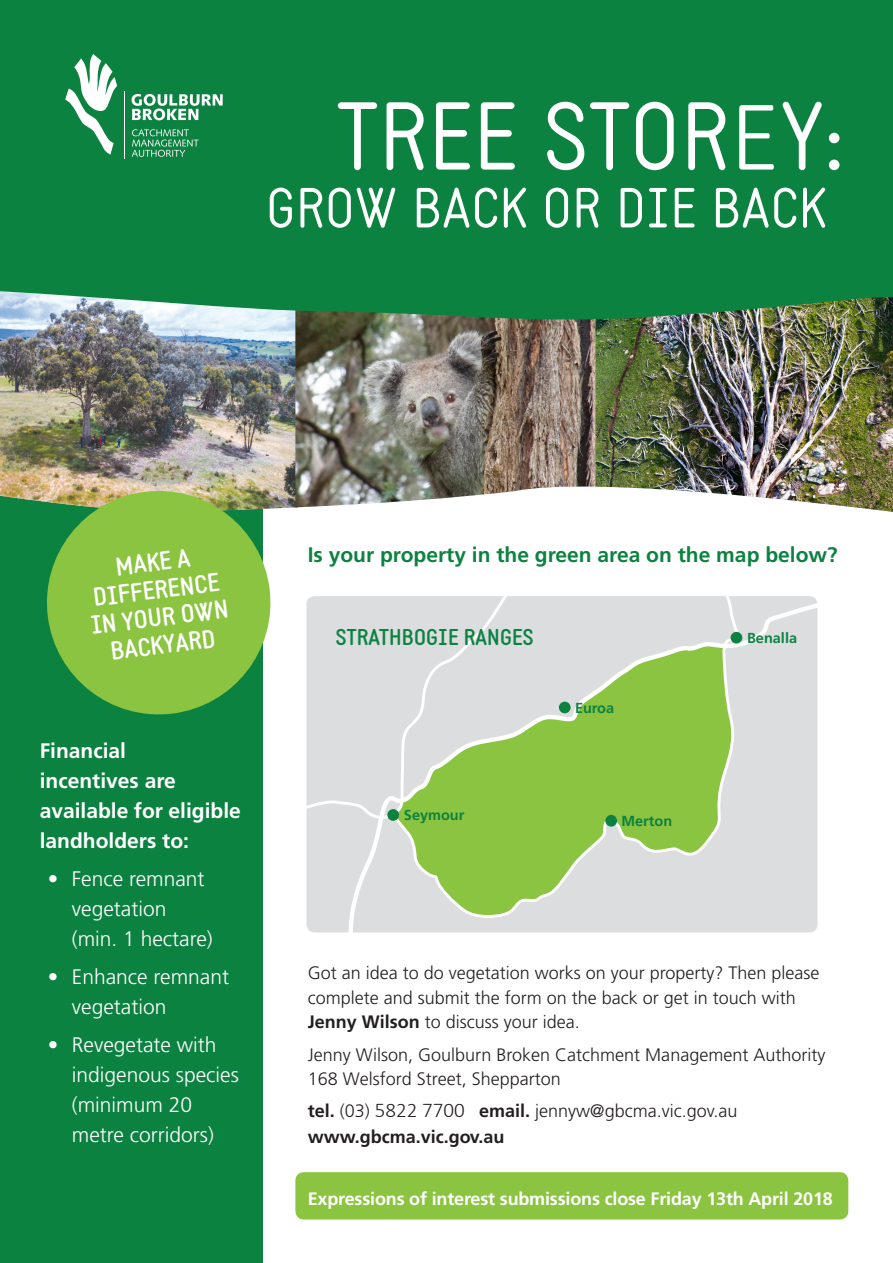
<style>
.page{position:relative;width:893px;height:1263px;background:#fff}
.page>*{position:absolute;margin:0;border:0;box-sizing:border-box;transform-origin:0 0}
.t1{font:94.5px "Static";color:#fff}
.t2{font:55.5px "Static";color:#fff}
.t3{font:700 25.5px/27.6px "Static";color:#fff;text-align:center}
.t4{font:700 22.5px "Static";color:#0c8241}
.t5{font:300 21px/30px "Frutiger LT Std";color:#fff}
.t6{font:700 21px/30px "Frutiger LT Std";color:#fff}
.t7{font:700 21px "Frutiger LT Std";color:#0c8241}
.t8{font:300 18px/24.5px "Frutiger LT Std";color:#231f20}
.t9{font:700 18px/25.8px "Frutiger LT Std";color:#231f20}
.t10{font:700 18px "Frutiger LT Std";letter-spacing:-.01em;color:#fff}
.t11{font:700 14.55px "Frutiger LT Std";color:#0c8241}
.s1{font-family:"Calibri";font-weight:300;font-size:102px}
.s2{font-weight:700}
.s3{font-weight:300}
.s4{font-family:"Calibri";font-weight:300;font-size:21px}
</style>
<div class="page">
<div style="left:295px;top:1172px;width:553px;height:47px;background:#8bc440;border-radius:9px"></div>
<div style="left:0;top:460px;width:262px;height:803px;background:#0c8241"></div>
<img style="left:0;top:408px;width:298px;height:101px">
<img style="left:295px;top:408px;width:300px;height:99px">
<img style="left:595px;top:408px;width:298px;height:104px">
<img style="left:0;top:0;width:893px;height:408px">
<svg style="left:65px;top:54px;width:52px;height:101px"></svg>
<hr style="left:124px;top:92px;width:1px;height:67px;background:#fff">
<svg style="left:132px;top:129px;width:67px;height:28px;background:#3a9965"></svg>
<svg style="left:132px;top:94px;width:91px;height:26px"></svg>
<svg style="left:40px;top:484px;width:237px;height:237px;fill:#8bc440"></svg>
<div style="left:306px;top:596px;width:511px;height:336px;background:#dcdddf;border-radius:8px"></div>
<svg style="left:347px;top:600px;width:471px;height:333px"></svg>
<svg style="left:389px;top:596px;width:350px;height:325px"></svg>
<svg style="left:306px;top:596px;width:206px;height:226px"></svg>
<div style="left:731px;top:632px;width:11px;height:11px;background:#0c8241;border-radius:50%"></div>
<div style="left:559px;top:702px;width:12px;height:11px;background:#0c8241;border-radius:50%"></div>
<div style="left:605px;top:815px;width:12px;height:12px;background:#0c8241;border-radius:50%"></div>
<div style="left:387px;top:809px;width:12px;height:12px;background:#0c8241;border-radius:50%"></div>
<p class="t1" style="left:336px;top:80px;width:509px">TREE STOR<span class="s1">E</span>Y:</p>
<p class="t2" style="left:266px;top:175px;width:562px">GROW BACK OR DIE BACK</p>
<p class="t3" style="left:83px;top:557px;width:140px;rotate:-7deg">MAKE A<br>DIFFERENCE<br>IN YOUR OWN<br>BACKYARD</p>
<p class="t7" style="left:308px;top:542px;width:531px">Is your property in the green area on the map below?</p>
<p class="t4" style="left:336px;top:623px;width:199px">STRATHBOGIE RANGES</p>
<p class="t11" style="left:747px;top:629px;width:51px">Benalla</p>
<p class="t6" style="left:40px;top:736px;width:203px">Financial<br>incentives are available for eligible landholders to:</p>
<p class="t5" style="left:72px;top:864px;width:142px;text-indent:-24px">• Fence remnant vegetation (min. 1 hectare)</p>
<p class="t5" style="left:72px;top:962px;width:159px;text-indent:-24px">• Enhance remnant vegetation</p>
<p class="t5" style="left:72px;top:1030px;width:168px;text-indent:-24px">• Revegetate with indigenous species (minimum 20 metre corridors)</p>
<p class="t11" style="left:404px;top:806px;width:62px">Seymour</p>
<p class="t11" style="left:575px;top:699px;width:41px">Euroa</p>
<p class="t11" style="left:621px;top:812px;width:52px">Merton</p>
<p class="t8" style="left:308px;top:961px;width:513px">Got an idea to do vegetation works on your property? Then please complete and submit the form on the back or get in touch with<br><span class="s2">Jenny Wilson</span> to discuss your idea.</p>
<p class="t8" style="left:308px;top:1043px;width:519px">Jenny Wilson, Goulburn Broken Catchment Management Authority<br>168 Welsford Street, Shepparton</p>
<p class="t9" style="left:308px;top:1098px;width:431px">tel. <span class="s3">(03)</span> <span class="s4">5822 7700</span> email. <span class="s3">jennyw@gbcma.vic.gov.au </span>www.gbcma.vic.gov.au</p>
<p class="t10" style="left:308px;top:1188px;width:527px">Expressions of interest submissions close Friday 13th April 2018</p>
</div>
